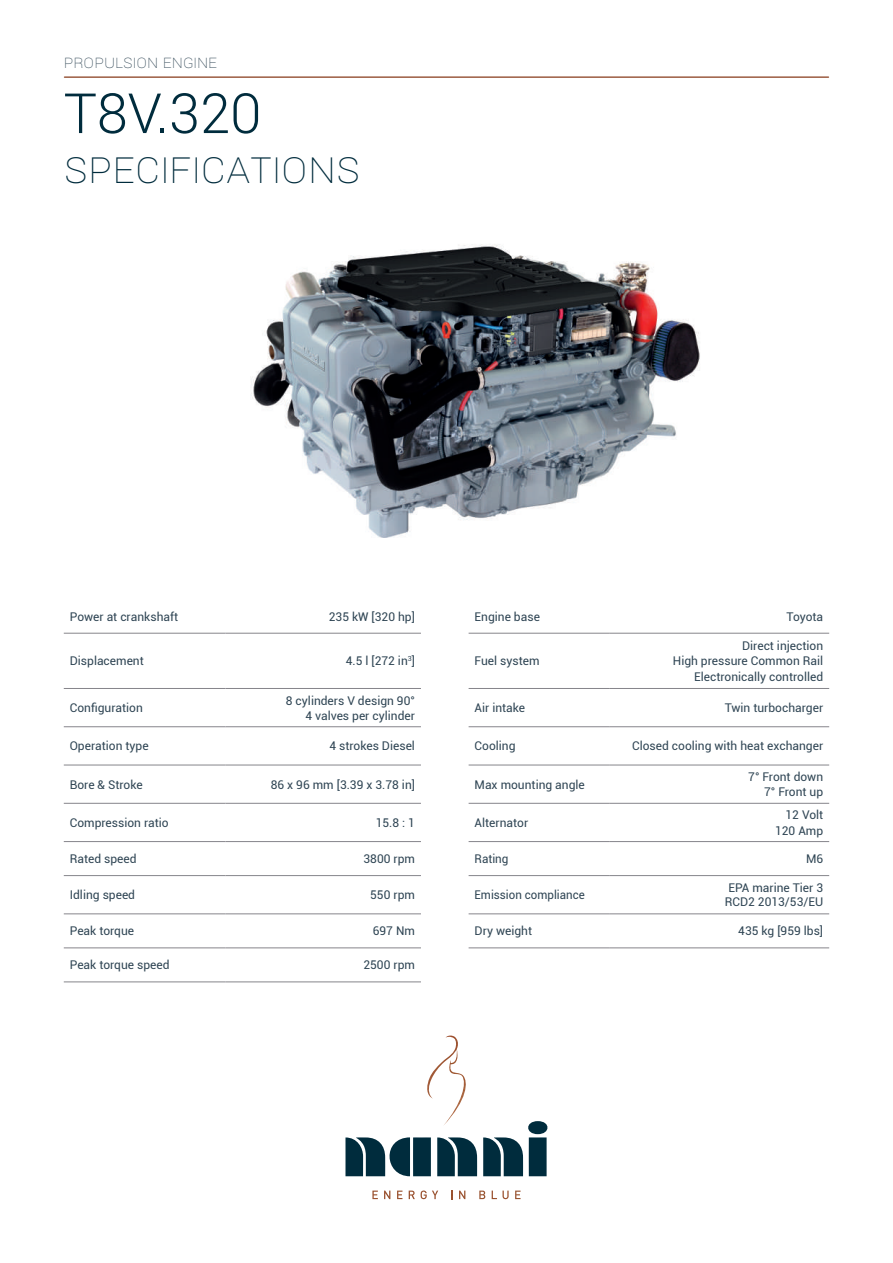
<style>
.page{position:relative;width:893px;height:1263px;background:#fff}
.page>*{position:absolute;margin:0;border:0;box-sizing:border-box;transform-origin:0 0}
.t1{font:300 55.5px "Roboto";color:#002c3d}
.t2{font:100 45px "Roboto";color:#002c3d}
.t3{font:100 18px "Roboto";color:#2f4554}
.t4{font:12px/15.3px "Roboto";color:#2f4554;text-align:right}
.t5{font:12px "Roboto";color:#2f4554;scale:.96 1}
</style>
<div class="page">
<hr style="left:65px;top:76px;width:763px;height:2px;background:#9b5c41">
<svg style="left:345px;top:1137px;width:86px;height:39px"></svg>
<svg style="left:437px;top:1137px;width:40px;height:39px;background:#254b59"></svg>
<svg style="left:483px;top:1121px;width:65px;height:55px"></svg>
<svg style="left:372px;top:1190px;width:6px;height:9px"></svg>
<svg style="left:384px;top:1190px;width:6px;height:9px"></svg>
<svg style="left:397px;top:1190px;width:5px;height:9px"></svg>
<svg style="left:409px;top:1190px;width:6px;height:9px"></svg>
<svg style="left:421px;top:1190px;width:17px;height:9px"></svg>
<svg style="left:459px;top:1190px;width:6px;height:9px"></svg>
<svg style="left:479px;top:1190px;width:6px;height:9px"></svg>
<svg style="left:492px;top:1190px;width:17px;height:9px"></svg>
<svg style="left:515px;top:1190px;width:6px;height:9px"></svg>
<img style="left:427px;top:1035px;width:39px;height:90px">
<hr style="left:64px;top:633px;width:161px;height:1px;background:#86858b">
<hr style="left:225px;top:633px;width:196px;height:1px;background:#86858b">
<hr style="left:64px;top:688px;width:161px;height:1px;background:#86858b">
<hr style="left:225px;top:688px;width:196px;height:1px;background:#86858b">
<hr style="left:64px;top:726px;width:161px;height:1px;background:#86858b">
<hr style="left:225px;top:726px;width:196px;height:1px;background:#86858b">
<hr style="left:64px;top:765px;width:161px;height:1px;background:#86858b">
<hr style="left:225px;top:765px;width:196px;height:1px;background:#86858b">
<hr style="left:64px;top:803px;width:161px;height:1px;background:#86858b">
<hr style="left:225px;top:803px;width:196px;height:1px;background:#86858b">
<hr style="left:64px;top:841px;width:161px;height:1px;background:#86858b">
<hr style="left:225px;top:841px;width:196px;height:1px;background:#86858b">
<hr style="left:64px;top:875px;width:161px;height:1px;background:#86858b">
<hr style="left:225px;top:875px;width:196px;height:1px;background:#86858b">
<hr style="left:64px;top:913px;width:161px;height:1px;background:#86858b">
<hr style="left:225px;top:913px;width:196px;height:1px;background:#86858b">
<hr style="left:469px;top:913px;width:140px;height:1px;background:#86858b">
<hr style="left:609px;top:913px;width:220px;height:1px;background:#86858b">
<hr style="left:64px;top:947px;width:161px;height:1px;background:#86858b">
<hr style="left:225px;top:947px;width:196px;height:1px;background:#86858b">
<hr style="left:469px;top:947px;width:140px;height:1px;background:#86858b">
<hr style="left:609px;top:947px;width:220px;height:1px;background:#86858b">
<hr style="left:64px;top:981px;width:161px;height:1px;background:#86858b">
<hr style="left:225px;top:981px;width:196px;height:1px;background:#86858b">
<hr style="left:469px;top:633px;width:140px;height:1px;background:#86858b">
<hr style="left:609px;top:633px;width:220px;height:1px;background:#86858b">
<hr style="left:469px;top:688px;width:140px;height:1px;background:#86858b">
<hr style="left:609px;top:688px;width:220px;height:1px;background:#86858b">
<hr style="left:469px;top:726px;width:140px;height:1px;background:#86858b">
<hr style="left:609px;top:726px;width:220px;height:1px;background:#86858b">
<hr style="left:469px;top:765px;width:140px;height:1px;background:#86858b">
<hr style="left:609px;top:765px;width:220px;height:1px;background:#86858b">
<hr style="left:469px;top:803px;width:140px;height:1px;background:#86858b">
<hr style="left:609px;top:803px;width:220px;height:1px;background:#86858b">
<hr style="left:469px;top:841px;width:140px;height:1px;background:#86858b">
<hr style="left:609px;top:841px;width:220px;height:1px;background:#86858b">
<hr style="left:469px;top:875px;width:140px;height:1px;background:#86858b">
<hr style="left:609px;top:875px;width:220px;height:1px;background:#86858b">
<img style="left:251px;top:244px;width:449px;height:294px">
<h3 class="t3" style="left:64px;top:49px;width:155px">PROPULSION ENGINE</h3>
<h1 class="t1" style="left:64px;top:75px;width:199px">T8V.320</h1>
<h2 class="t2" style="left:64px;top:135px;width:298px">SPECIFICATIONS</h2>
<p class="t4" style="left:70px;top:608px;width:110px">Power at crankshaft</p>
<p class="t4" style="left:329px;top:608px;width:88px">235 kW [320 hp]</p>
<p class="t4" style="left:475px;top:608px;width:67px">Engine base</p>
<p class="t4" style="left:786px;top:608px;width:38px">Toyota</p>
<p class="t4" style="left:70px;top:653px;width:76px">Displacement</p>
<p class="t4" style="left:346px;top:653px;width:71px">4.5 l [272 in<sup>3</sup>]</p>
<p class="t4" style="left:475px;top:653px;width:66px">Fuel system</p>
<p class="t4" style="left:673px;top:638px;width:152px">Direct injection<br>High pressure Common Rail<br>Electronically controlled</p>
<p class="t4" style="left:70px;top:700px;width:75px">Configuration</p>
<p class="t4" style="left:286px;top:692px;width:131px">8 cylinders V design 90°<br>4 valves per cylinder</p>
<p class="t4" style="left:475px;top:700px;width:52px">Air intake</p>
<p class="t4" style="left:725px;top:700px;width:100px">Twin turbocharger</p>
<p class="t4" style="left:70px;top:738px;width:80px">Operation type</p>
<p class="t4" style="left:329px;top:738px;width:87px">4 strokes Diesel</p>
<p class="t4" style="left:475px;top:738px;width:42px">Cooling</p>
<p class="t4" style="left:632px;top:738px;width:193px">Closed cooling with heat exchanger</p>
<p class="t4" style="left:70px;top:776px;width:74px">Bore &amp; Stroke</p>
<p class="t4" style="left:271px;top:776px;width:146px">86 x 96 mm [3.39 x 3.78 in]</p>
<p class="t4" style="left:475px;top:776px;width:112px">Max mounting angle</p>
<p class="t4" style="left:748px;top:769px;width:76px">7° Front down<br>7° Front up</p>
<p class="t4" style="left:70px;top:815px;width:100px">Compression ratio</p>
<p class="t4" style="left:376px;top:815px;width:41px">15.8 : 1</p>
<p class="t4" style="left:475px;top:815px;width:55px">Alternator</p>
<p class="t4" style="left:775px;top:807px;width:50px">12 Volt<br>120 Amp</p>
<p class="t4" style="left:70px;top:851px;width:68px">Rated speed</p>
<p class="t4" style="left:363px;top:851px;width:53px">3800 rpm</p>
<p class="t4" style="left:475px;top:851px;width:35px">Rating</p>
<p class="t4" style="left:806px;top:851px;width:19px">M6</p>
<p class="t4" style="left:70px;top:887px;width:67px">Idling speed</p>
<p class="t4" style="left:370px;top:887px;width:46px">550 rpm</p>
<p class="t5" style="left:475px;top:886px;width:116px">Emission compliance</p>
<p class="t4" style="left:725px;top:880px;width:100px;line-height:14.4px;text-align:left">EPA marine Tier 3<br>RCD2 2013/53/EU</p>
<p class="t4" style="left:70px;top:923px;width:66px">Peak torque</p>
<p class="t4" style="left:373px;top:923px;width:44px">697 Nm</p>
<p class="t4" style="left:475px;top:923px;width:59px">Dry weight</p>
<p class="t4" style="left:738px;top:923px;width:86px">435 kg [959 lbs]</p>
<p class="t4" style="left:70px;top:957px;width:101px">Peak torque speed</p>
<p class="t4" style="left:363px;top:957px;width:53px">2500 rpm</p>
</div>
